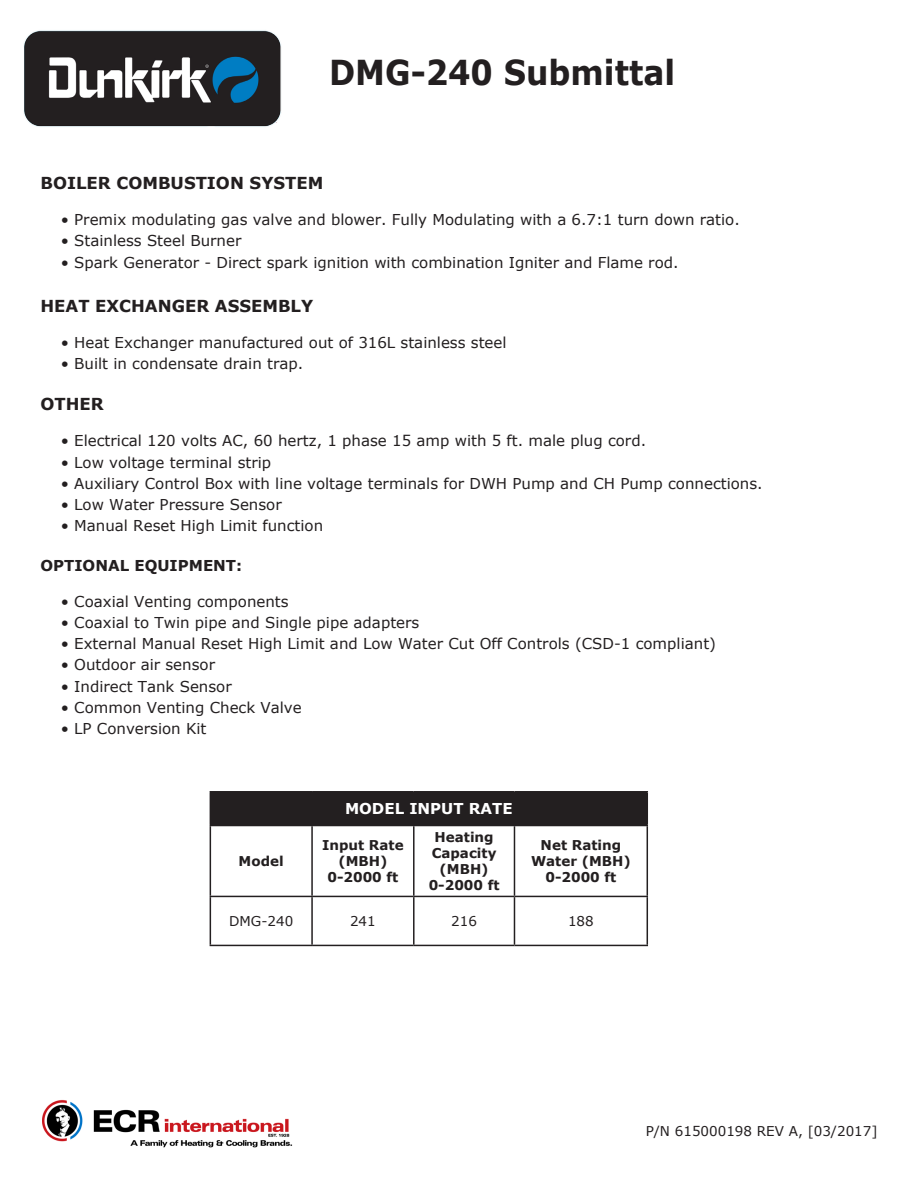
<style>
.page{position:relative;width:918px;height:1188px;background:#fff}
.page>*{position:absolute;margin:0;border:0;box-sizing:border-box;transform-origin:0 0}
.t1{font:700 34.35px "Verdana";color:#231f20;scale:.92 1}
.t2{font:700 16.5px "Verdana";color:#231f20}
.t3{font:15px "Verdana";color:#231f20}
.t4{font:700 15px "Verdana";color:#231f20}
.t5{font:700 15px "Verdana";color:#fff}
.t6{font:700 13.5px/16.2px "Verdana";color:#231f20;text-align:center}
.t7{font:13.5px "Verdana";color:#231f20}
</style>
<div class="page">
<div style="left:210px;top:792px;width:437px;height:34px;background:#231f20"></div>
<hr style="left:210px;top:791px;width:102px;height:2px;background:#231f20">
<hr style="left:312px;top:791px;width:102px;height:2px;background:#231f20">
<hr style="left:414px;top:791px;width:100px;height:2px;background:#231f20">
<hr style="left:514px;top:791px;width:134px;height:2px;background:#231f20">
<hr style="left:647px;top:793px;width:1px;height:32px;background:#231f20">
<hr style="left:210px;top:826px;width:1px;height:70px;background:#231f20">
<hr style="left:311px;top:826px;width:2px;height:70px;background:#231f20">
<hr style="left:413px;top:826px;width:2px;height:70px;background:#231f20">
<hr style="left:514px;top:825px;width:134px;height:1px;background:#231f20">
<hr style="left:514px;top:826px;width:1px;height:70px;background:#231f20">
<hr style="left:647px;top:826px;width:1px;height:70px;background:#231f20">
<hr style="left:210px;top:896px;width:102px;height:1px;background:#231f20">
<hr style="left:210px;top:897px;width:1px;height:48px;background:#231f20">
<hr style="left:312px;top:896px;width:102px;height:1px;background:#231f20">
<hr style="left:311px;top:897px;width:2px;height:48px;background:#231f20">
<hr style="left:414px;top:896px;width:100px;height:1px;background:#231f20">
<hr style="left:413px;top:897px;width:2px;height:48px;background:#231f20">
<hr style="left:514px;top:896px;width:134px;height:1px;background:#231f20">
<hr style="left:514px;top:897px;width:1px;height:48px;background:#231f20">
<hr style="left:647px;top:897px;width:1px;height:48px;background:#231f20">
<hr style="left:210px;top:945px;width:102px;height:1px;background:#231f20">
<hr style="left:312px;top:945px;width:102px;height:1px;background:#231f20">
<hr style="left:414px;top:945px;width:100px;height:1px;background:#231f20">
<hr style="left:514px;top:945px;width:134px;height:1px;background:#231f20">
<img style="left:43px;top:1100px;width:250px;height:48px">
<img style="left:24px;top:30px;width:257px;height:97px">
<h1 class="t1" style="left:329px;top:48px;width:378px">DMG-240 Submittal</h1>
<p class="t2" style="left:40px;top:171px;width:284px">BOILER COMBUSTION SYSTEM</p>
<p class="t3" style="left:61px;top:209px;width:681px">• Premix modulating gas valve and blower. Fully Modulating with a 6.7:1 turn down ratio.</p>
<p class="t3" style="left:61px;top:231px;width:182px">• Stainless Steel Burner</p>
<p class="t3" style="left:61px;top:252px;width:619px">• Spark Generator - Direct spark ignition with combination Igniter and Flame rod.</p>
<p class="t2" style="left:40px;top:294px;width:274px">HEAT EXCHANGER ASSEMBLY</p>
<p class="t3" style="left:61px;top:332px;width:447px">• Heat Exchanger manufactured out of 316L stainless steel</p>
<p class="t3" style="left:61px;top:354px;width:244px">• Built in condensate drain trap.</p>
<p class="t2" style="left:40px;top:393px;width:65px">OTHER</p>
<p class="t3" style="left:61px;top:431px;width:587px">• Electrical 120 volts AC, 60 hertz, 1 phase 15 amp with 5 ft. male plug cord.</p>
<p class="t3" style="left:61px;top:452px;width:212px">• Low voltage terminal strip</p>
<p class="t3" style="left:61px;top:473px;width:703px">• Auxiliary Control Box with line voltage terminals for DWH Pump and CH Pump connections.</p>
<p class="t3" style="left:61px;top:494px;width:223px">• Low Water Pressure Sensor</p>
<p class="t3" style="left:61px;top:516px;width:264px">• Manual Reset High Limit function</p>
<p class="t4" style="left:40px;top:554px;width:203px">OPTIONAL EQUIPMENT:</p>
<p class="t3" style="left:61px;top:591px;width:229px">• Coaxial Venting components</p>
<p class="t3" style="left:61px;top:612px;width:360px">• Coaxial to Twin pipe and Single pipe adapters</p>
<p class="t3" style="left:61px;top:633px;width:657px">• External Manual Reset High Limit and Low Water Cut Off Controls (CSD-1 compliant)</p>
<p class="t3" style="left:61px;top:655px;width:156px">• Outdoor air sensor</p>
<p class="t3" style="left:61px;top:676px;width:173px">• Indirect Tank Sensor</p>
<p class="t3" style="left:61px;top:697px;width:243px">• Common Venting Check Valve</p>
<p class="t3" style="left:61px;top:718px;width:147px">• LP Conversion Kit</p>
<p class="t6" style="left:239px;top:853px;width:47px">Model</p>
<p class="t5" style="left:345px;top:798px;width:169px">MODEL INPUT RATE</p>
<p class="t6" style="left:322px;top:837px;width:83px">Input Rate (MBH)</p>
<p class="t6" style="left:327px;top:869px;width:72px">0-2000 ft</p>
<p class="t6" style="left:432px;top:829px;width:66px;text-align:left">Heating<br>Capacity</p>
<p class="t6" style="left:440px;top:861px;width:51px">(MBH)</p>
<p class="t6" style="left:429px;top:877px;width:72px">0-2000 ft</p>
<p class="t6" style="left:531px;top:837px;width:101px">Net Rating<br>Water (MBH)<br>0-2000 ft</p>
<p class="t7" style="left:229px;top:912px;width:66px">DMG-240</p>
<p class="t7" style="left:350px;top:912px;width:27px">241</p>
<p class="t7" style="left:451px;top:912px;width:27px">216</p>
<p class="t7" style="left:568px;top:912px;width:27px">188</p>
<p class="t7" style="left:646px;top:1122px;width:233px">P/N 615000198 REV A, [03/2017]</p>
</div>
